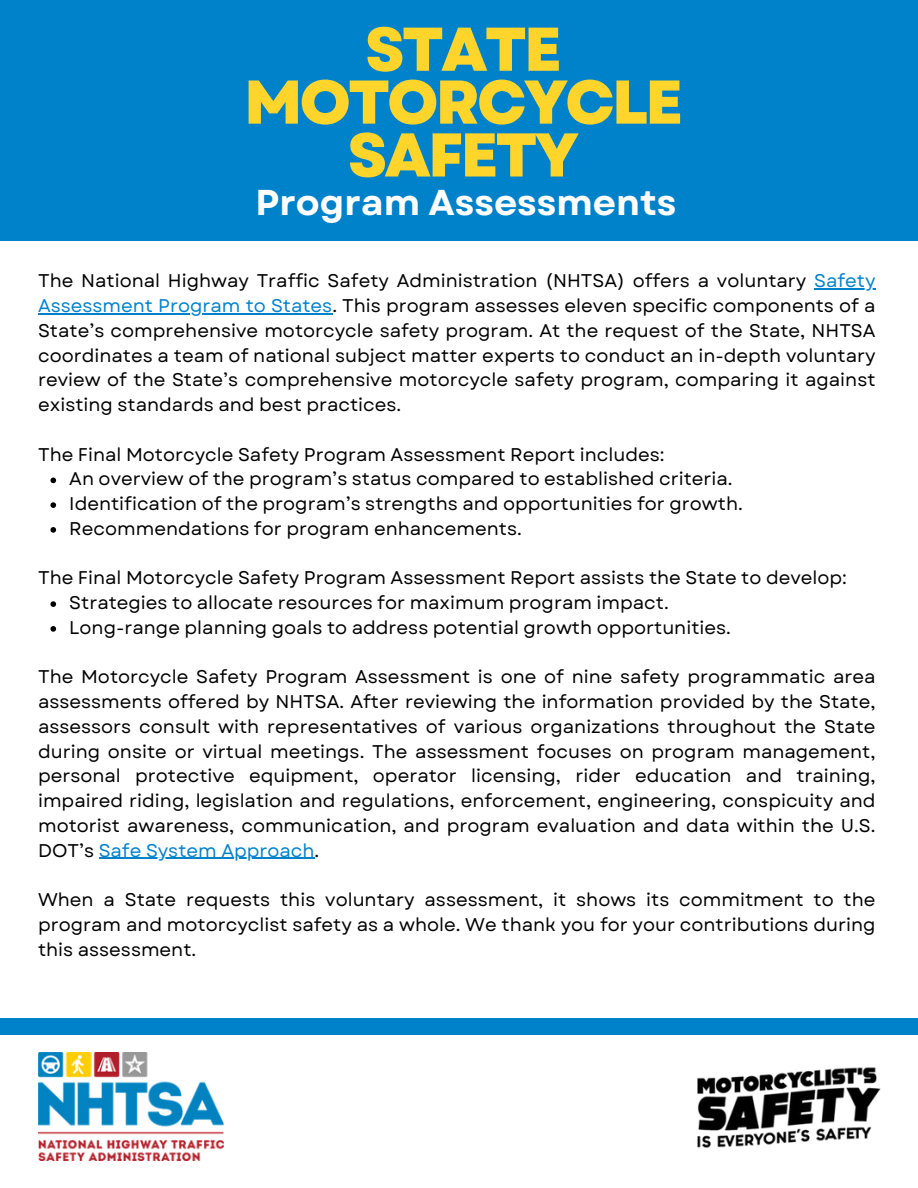
<style>
.page{position:relative;width:918px;height:1188px;background:#fff}
.page>*{position:absolute;margin:0;border:0;box-sizing:border-box;transform-origin:0 0}
.t1{font:800 61.65px/52.8px "Garet";letter-spacing:-.045em;color:#ffd52c;text-align:center}
.t2{font:700 35.85px "Garet";color:#fff}
.t3{font:18.3px/24.8px "Garet";color:#000;text-align:justify}
.s1{color:#0082cb}
</style>
<div class="page">
<div style="left:0;top:1018px;width:918px;height:17px;background:#0082cb"></div>
<div style="left:0;top:0;width:918px;height:241px;background:#0082cb"></div>
<img style="left:697px;top:1067px;width:184px;height:81px">
<img style="left:38px;top:1052px;width:186px;height:108px">
<hr style="left:814px;top:289px;width:62px;height:1px;background:#0082cb">
<hr style="left:38px;top:313px;width:294px;height:1px;background:#0082cb">
<svg style="left:50px;top:478px;width:6px;height:5px"></svg>
<svg style="left:50px;top:502px;width:6px;height:6px"></svg>
<svg style="left:50px;top:527px;width:6px;height:6px"></svg>
<svg style="left:50px;top:601px;width:6px;height:6px"></svg>
<svg style="left:50px;top:626px;width:6px;height:6px"></svg>
<hr style="left:99px;top:858px;width:216px;height:1px;background:#0082cb">
<p class="t1" style="left:244px;top:23px;width:440px">STATE<br>MOTORCYCLE<br>SAFETY</p>
<p class="t2" style="left:256px;top:177px;width:423px">Program Assessments</p>
<p class="t3" style="left:38px;top:269px;width:839px">The National Highway Traffic Safety Administration (NHTSA) offers a voluntary <span class="s1">Safety</span></p>
<p class="t3" style="left:38px;top:293px;width:839px"><span class="s1">Assessment Program to States</span>. This program assesses eleven specific components of a State’s comprehensive motorcycle safety program. At the request of the State, NHTSA coordinates a team of national subject matter experts to conduct an in-depth voluntary review of the State’s comprehensive motorcycle safety program, comparing it against existing standards and best practices.</p>
<p class="t3" style="left:69px;top:442px;width:665px;text-indent:-31px">The Final Motorcycle Safety Program Assessment Report includes:<br>An overview of the program’s status compared to established criteria.</p>
<p class="t3" style="left:69px;top:491px;width:675px">Identification of the program’s strengths and opportunities for growth.</p>
<p class="t3" style="left:69px;top:516px;width:454px">Recommendations for program enhancements.</p>
<p class="t3" style="left:38px;top:566px;width:810px">The Final Motorcycle Safety Program Assessment Report assists the State to develop:</p>
<p class="t3" style="left:69px;top:590px;width:601px">Strategies to allocate resources for maximum program impact.</p>
<p class="t3" style="left:69px;top:615px;width:663px">Long-range planning goals to address potential growth opportunities.</p>
<p class="t3" style="left:38px;top:665px;width:839px">The Motorcycle Safety Program Assessment is one of nine safety programmatic area assessments offered by NHTSA. After reviewing the information provided by the State, assessors consult with representatives of various organizations throughout the State during onsite or virtual meetings. The assessment focuses on program management, personal protective equipment, operator licensing, rider education and training, impaired riding, legislation and regulations, enforcement, engineering, conspicuity and motorist awareness, communication, and program evaluation and data within the U.S.<br>DOT’s <span class="s1">Safe System Approach</span>.</p>
<p class="t3" style="left:38px;top:887px;width:839px">When a State requests this voluntary assessment, it shows its commitment to the program and motorcyclist safety as a whole. We thank you for your contributions during this assessment.</p>
</div>
